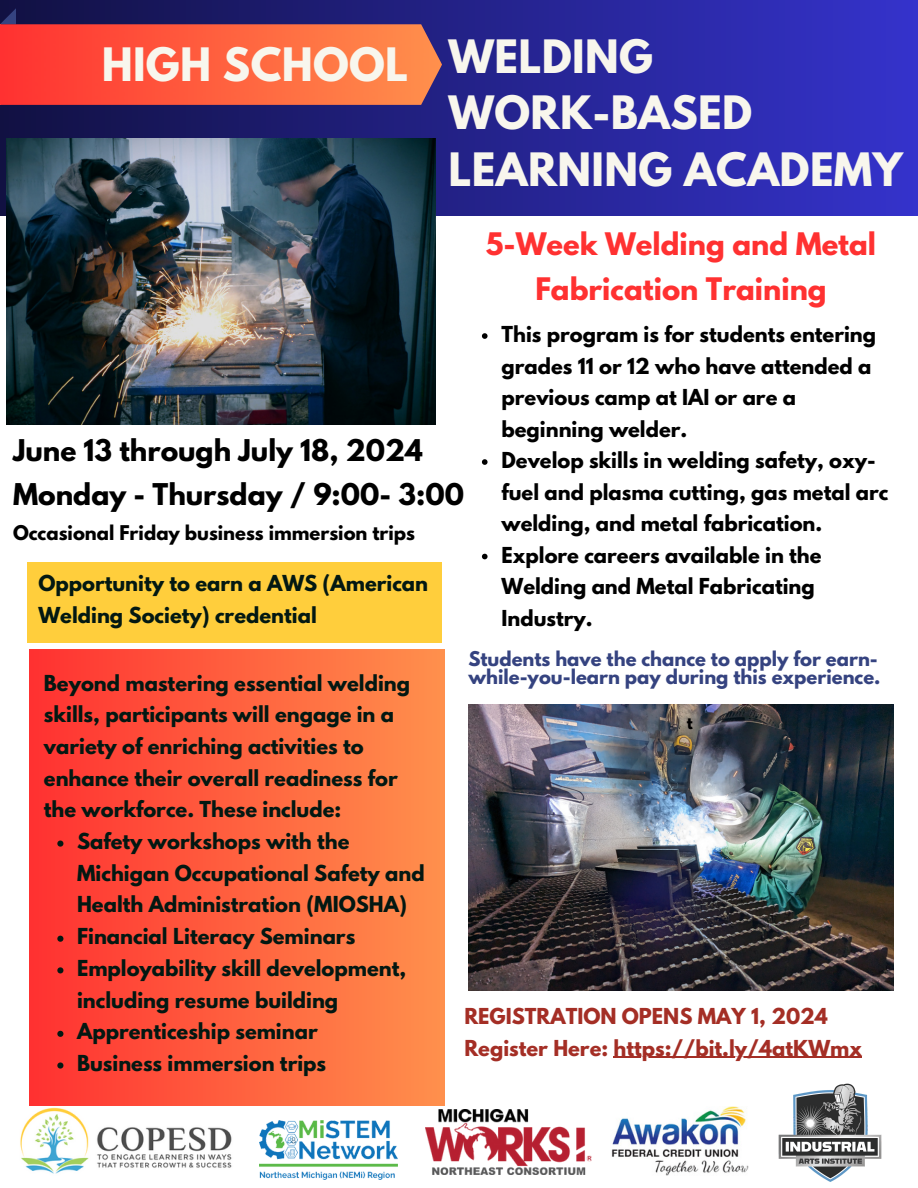
<style>
.page{position:relative;width:918px;height:1188px;background:#fff}
.page>*{position:absolute;margin:0;border:0;box-sizing:border-box;transform-origin:0 0}
.t1{font:700 40.8px/56.7px "League Spartan";letter-spacing:.01em;color:#f8f6ed}
.t2{font:700 27.6px/45px "League Spartan";color:#ff3131;text-align:center}
.t3{font:700 26.55px/43.8px "League Spartan";color:#000}
.t4{font:700 19.5px/31.7px "League Spartan";color:#031812}
.t5{font:700 19.5px/31.5px "League Spartan";color:#000}
.t6{font:700 19.5px/31.5px "League Spartan";color:#a42e25}
.t7{font:700 18px/18px "League Spartan";color:#354380}
.t8{font:700 18px "League Spartan";color:#000}
.t9{font:700 15px "League Spartan";color:#000}
</style>
<div class="page">
<div style="left:0;top:0;width:918px;height:216px;background:linear-gradient(to right,#141544,#3431cb)"></div>
<svg style="left:0;top:8px;width:442px;height:97px;background:#d45245"></svg>
<img style="left:7px;top:139px;width:428px;height:285px">
<img style="left:260px;top:1121px;width:138px;height:58px">
<img style="left:20px;top:1107px;width:212px;height:67px">
<img style="left:468px;top:705px;width:426px;height:285px">
<div style="left:28px;top:562px;width:414px;height:80px;background:#ffce3c"></div>
<div style="left:30px;top:649px;width:414px;height:456px;background:linear-gradient(to right,#ff3131,#ff904d)"></div>
<img style="left:778px;top:1083px;width:104px;height:99px">
<img style="left:426px;top:1109px;width:165px;height:66px">
<img style="left:611px;top:1106px;width:137px;height:70px">
<svg style="left:482px;top:333px;width:6px;height:6px"></svg>
<svg style="left:482px;top:459px;width:6px;height:6px"></svg>
<svg style="left:482px;top:554px;width:6px;height:5px"></svg>
<hr style="left:614px;top:1057px;width:248px;height:1px;background:#a42e25">
<svg style="left:57px;top:841px;width:6px;height:6px"></svg>
<svg style="left:57px;top:936px;width:6px;height:6px"></svg>
<svg style="left:57px;top:967px;width:6px;height:6px"></svg>
<svg style="left:57px;top:1031px;width:6px;height:6px"></svg>
<svg style="left:57px;top:1062px;width:6px;height:7px"></svg>
<h3 class="t1" style="left:102px;top:41px;width:308px">HIGH SCHOOL</h3>
<h3 class="t1" style="left:449px;top:33px;width:456px">WELDING<br>WORK-BASED<br>LEARNING ACADEMY</h3>
<p class="t3" style="left:13px;top:432px;width:452px">June 13 through July 18, 2024<br>Monday - Thursday / 9:00- 3:00</p>
<p class="t8" style="left:13px;top:524px;width:404px">Occasional Friday business immersion trips</p>
<p class="t4" style="left:38px;top:570px;width:391px">Opportunity to earn a AWS (American<br>Welding Society) credential</p>
<h3 class="t2" style="left:486px;top:225px;width:392px">5-Week Welding and Metal<br>Fabrication Training</h3>
<p class="t5" style="left:502px;top:321px;width:376px">This program is for students entering grades 11 or 12 who have attended a previous camp at IAI or are a beginning welder.</p>
<h3 class="t5" style="left:502px;top:447px;width:388px">Develop skills in welding safety, oxy&shy;fuel and plasma cutting, gas metal arc welding, and metal fabrication.</h3>
<p class="t5" style="left:502px;top:542px;width:322px">Explore careers available in the<br>Welding and Metal Fabricating<br>Industry.</p>
<p class="t4" style="left:44px;top:669px;width:368px">Beyond mastering essential welding skills, participants will engage in a variety of enriching activities to enhance their overall readiness for the workforce. These include:</p>
<h3 class="t4" style="left:77px;top:828px;width:349px">Safety workshops with the<br>Michigan Occupational Safety and<br>Health Administration (MIOSHA)</h3>
<p class="t4" style="left:77px;top:923px;width:280px">Financial Literacy Seminars</p>
<p class="t4" style="left:77px;top:955px;width:331px">Employability skill development, including resume building</p>
<p class="t4" style="left:77px;top:1018px;width:242px">Apprenticeship seminar</p>
<p class="t4" style="left:77px;top:1050px;width:251px">Business immersion trips</p>
<p class="t7" style="left:468px;top:652px;width:414px">Students have the chance to apply for earn&shy;while-you-learn pay during this experience.</p>
<p class="t9" style="left:687px;top:716px;width:7px">t</p>
<p class="t6" style="left:464px;top:1003px;width:399px">REGISTRATION OPENS MAY 1, 2024<br>Register Here: https://bit.ly/4atKWmx</p>
</div>
